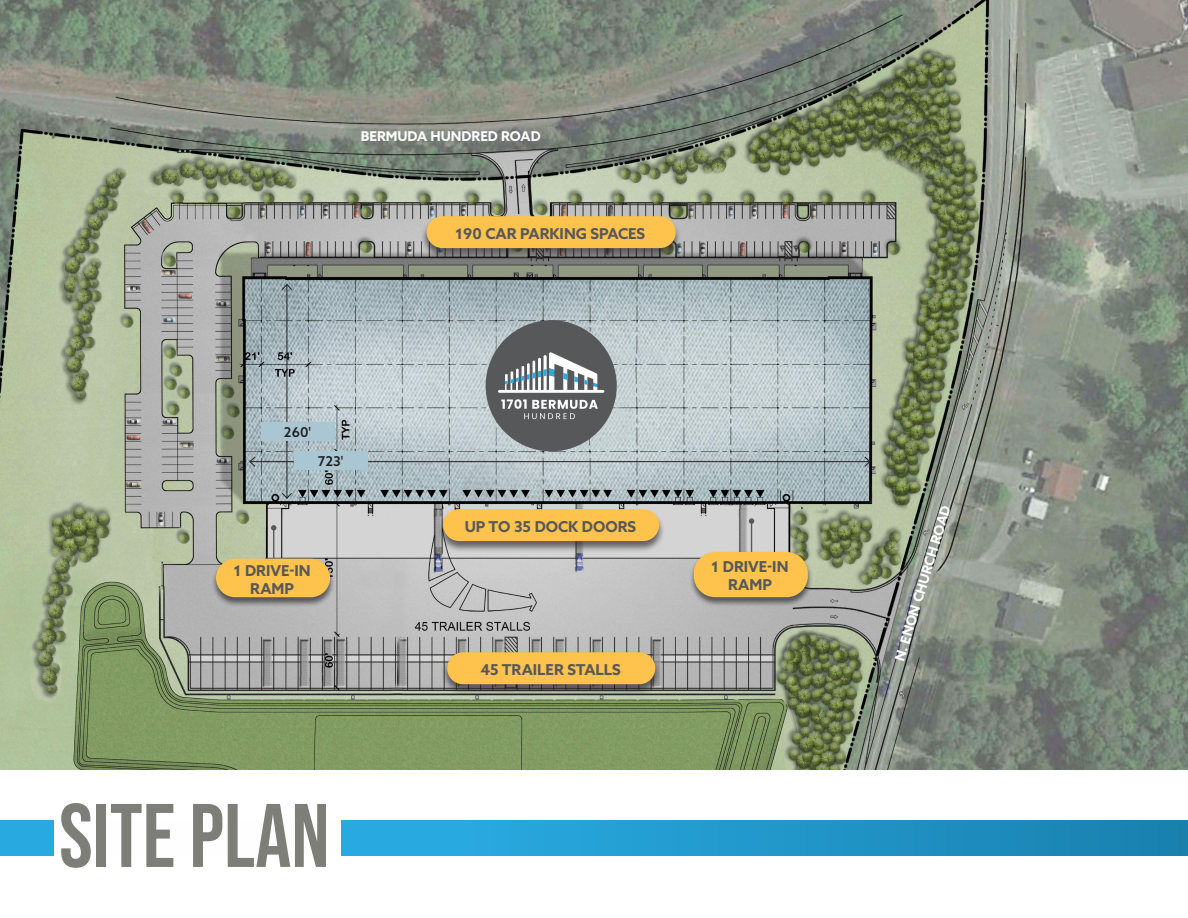
<style>
.page{position:relative;width:1188px;height:918px;background:#fff}
.page>*{position:absolute;margin:0;border:0;box-sizing:border-box;transform-origin:0 0}
.t1{font:700 90px "Bebas Neue Pro";color:#7e7e79}
.t2{font:700 15px/18px "Azo Sans";color:#57585a;text-align:center}
.t3{font:500 13.65px "Azo Sans";color:#231f20}
.t4{font:700 13.5px "Azo Sans";color:#fff}
</style>
<div class="page">
<img style="left:0;top:0;width:1188px;height:770px">
<div style="left:437px;top:509px;width:228px;height:44px;background:#231f20;opacity:.65"></div>
<div style="left:443px;top:509px;width:216px;height:32px;background:#fec34d;border-radius:16px"></div>
<div style="left:441px;top:652px;width:221px;height:44px;background:#231f20;opacity:.65"></div>
<div style="left:447px;top:652px;width:208px;height:32px;background:#fec34d;border-radius:16px"></div>
<div style="left:421px;top:216px;width:261px;height:44px;background:#231f20;opacity:.65"></div>
<div style="left:427px;top:216px;width:249px;height:32px;background:#fec34d;border-radius:16px"></div>
<hr style="left:273px;top:528px;width:1px;height:45px;background:#57585a">
<svg style="left:271px;top:525px;width:5px;height:6px"></svg>
<div style="left:211px;top:558px;width:124px;height:49px;background:#231f20;opacity:.65"></div>
<div style="left:216px;top:559px;width:114px;height:38px;background:#fec34d;border-radius:19px"></div>
<hr style="left:287px;top:431px;width:1px;height:67px;background:#231f20">
<svg style="left:281px;top:492px;width:12px;height:7px"></svg>
<hr style="left:250px;top:461px;width:70px;height:1px;background:#231f20">
<svg style="left:249px;top:456px;width:7px;height:11px"></svg>
<hr style="left:287px;top:285px;width:1px;height:158px;background:#231f20">
<svg style="left:281px;top:284px;width:12px;height:7px"></svg>
<div style="left:486px;top:320px;width:131px;height:131px;background:#57585a;border-radius:50%"></div>
<svg style="left:501px;top:399px;width:97px;height:20px"></svg>
<svg style="left:498px;top:352px;width:106px;height:41px"></svg>
<hr style="left:348px;top:461px;width:522px;height:1px;background:#231f20">
<svg style="left:864px;top:456px;width:7px;height:11px"></svg>
<hr style="left:751px;top:521px;width:1px;height:45px;background:#57585a">
<svg style="left:749px;top:518px;width:5px;height:6px"></svg>
<div style="left:689px;top:551px;width:124px;height:56px;background:#231f20;opacity:.65"></div>
<div style="left:694px;top:552px;width:114px;height:45px;background:#fec34d;border-radius:21px"></div>
<div style="left:261px;top:422px;width:73px;height:18px;background:#a9c6d2"></div>
<div style="left:294px;top:451px;width:73px;height:19px;background:#a9c6d3"></div>
<svg style="left:0;top:821px;width:1188px;height:35px"></svg>
<p class="t4" style="left:361px;top:127px;width:181px">BERMUDA HUNDRED ROAD</p>
<p class="t3" style="left:284px;top:423px;width:29px">260'</p>
<p class="t3" style="left:318px;top:452px;width:27px">723'</p>
<p class="t2" style="left:456px;top:224px;width:191px">190 CAR PARKING SPACES</p>
<p class="t2" style="left:465px;top:517px;width:173px">UP TO 35 DOCK DOORS</p>
<p class="t2" style="left:234px;top:561px;width:78px">1 DRIVE-IN<br>RAMP</p>
<p class="t2" style="left:712px;top:558px;width:78px">1 DRIVE-IN<br>RAMP</p>
<p class="t1" style="left:59px;top:784px;width:272px">SITE PLAN</p>
<p class="t2" style="left:480px;top:660px;width:142px">45 TRAILER STALLS</p>
<p class="t4" style="left:891px;top:658px;width:163px;rotate:-73deg">N. ENON CHURCH ROAD</p>
</div>
